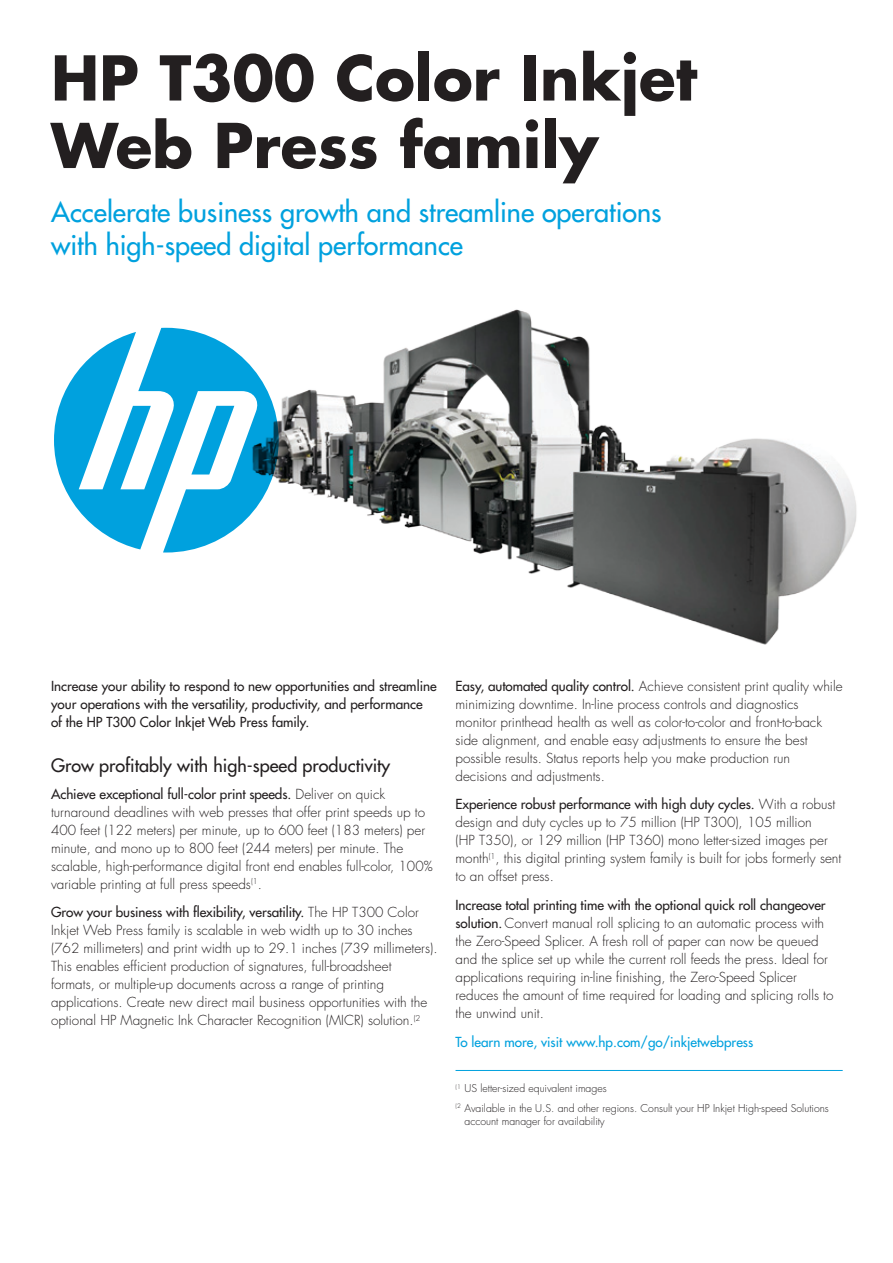
<style>
.page{position:relative;width:893px;height:1263px;background:#fff}
.page>*{position:absolute;margin:0;border:0;box-sizing:border-box;transform-origin:0 0}
.t1{font:700 60px/67.5px "Futura Std";color:#231f20}
.t2{font:500 27px/33px "Futura Std";color:#00a1de}
.t3{font:500 18px "Futura Std";color:#231f20}
.t4{font:300 13.5px/18px "Futura Std";color:#231f20}
.t5{font:500 13.5px/18px "Futura Std";color:#231f20}
.t6{font:500 13.5px "Futura Std";color:#00a1de}
.t7{font:300 10.5px/20px "Futura Std";color:#231f20}
.s1{font-weight:500}
</style>
<div class="page">
<img style="left:279px;top:309px;width:578px;height:336px">
<svg style="left:54px;top:328px;width:225px;height:224px;fill:#00a1de"></svg>
<hr style="left:455px;top:1070px;width:388px;height:1px;background:#00a1de">
<h1 class="t1" style="left:51px;top:43px;width:648px">HP T300 Color Inkjet<br>Web Press family</h1>
<h2 class="t2" style="left:51px;top:196px;width:612px">Accelerate business growth and streamline operations with high-speed digital performance</h2>
<p class="t5" style="left:51px;top:677px;width:387px">Increase your ability to respond to new opportunities and streamline your operations with the versatility, productivity, and performance of the HP T300 Color Inkjet Web Press family.</p>
<h3 class="t3" style="left:51px;top:754px;width:341px">Grow profitably with high-speed productivity</h3>
<p class="t4" style="left:51px;top:785px;width:383px"><span class="s1">Achieve exceptional full-color print speeds.</span> Deliver on quick turnaround deadlines with web presses that offer print speeds up to 400 feet (122 meters) per minute, up to 600 feet (183 meters) per minute, and mono up to 800 feet (244 meters) per minute. The scalable, high-performance digital front end enables full-color, 100% variable printing at full press speeds<sup>(1</sup>.</p>
<p class="t4" style="left:51px;top:904px;width:388px"><span class="s1">Grow your business with flexibility, versatility.</span> The HP T300 Color Inkjet Web Press family is scalable in web width up to 30 inches (762 millimeters) and print width up to 29.1 inches (739 millimeters).<br>This enables efficient production of signatures, full-broadsheet formats, or multiple-up documents across a range of printing applications. Create new direct mail business opportunities with the optional HP Magnetic Ink Character Recognition (MICR) solution.<sup>(2</sup></p>
<p class="t4" style="left:455px;top:677px;width:389px"><span class="s1">Easy, automated quality control.</span> Achieve consistent print quality while minimizing downtime. In-line process controls and diagnostics monitor printhead health as well as color-to-color and front-to-back side alignment, and enable easy adjustments to ensure the best possible results. Status reports help you make production run decisions and adjustments.</p>
<p class="t4" style="left:455px;top:796px;width:387px"><span class="s1">Experience robust performance with high duty cycles.</span> With a robust design and duty cycles up to 75 million (HP T300), 105 million<br>(HP T350), or 129 million (HP T360) mono letter-sized images per month<sup>(1</sup>, this digital printing system family is built for jobs formerly sent to an offset press.</p>
<p class="t4" style="left:455px;top:896px;width:379px"><span class="s1">Increase total printing time with the optional quick roll changeover solution.</span> Convert manual roll splicing to an automatic process with the Zero-Speed Splicer. A fresh roll of paper can now be queued and the splice set up while the current roll feeds the press. Ideal for applications requiring in-line finishing, the Zero-Speed Splicer reduces the amount of time required for loading and splicing rolls to the unwind unit.</p>
<p class="t6" style="left:455px;top:1033px;width:299px">To learn more, visit www.hp.com/go/inkjetwebpress</p>
<p class="t7" style="left:455px;top:1078px;width:375px"><sup>(1</sup> US letter-sized equivalent images<br><sup>(2</sup> Available in the U.S. and other regions. Consult your HP Inkjet High-speed Solutions</p>
<p class="t7" style="left:464px;top:1112px;width:142px">account manager for availability</p>
</div>
